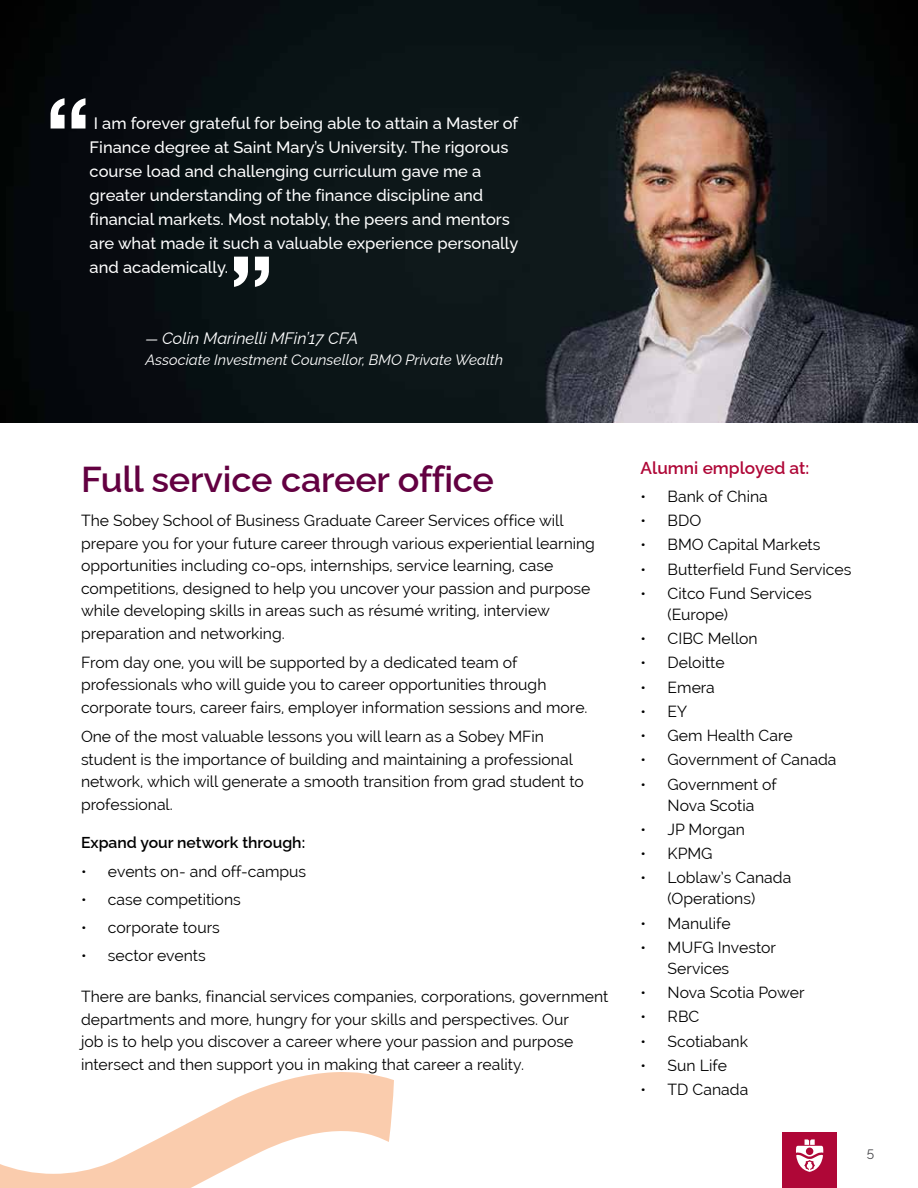
<style>
.page{position:relative;width:918px;height:1188px;background:#fff}
.page>*{position:absolute;margin:0;border:0;box-sizing:border-box;transform-origin:0 0}
.t1{font:600 36px "Raleway";letter-spacing:-.005em;color:#630041}
.t2{font:600 17.25px "Raleway";color:#af0737}
.t3{font:500 16.5px/24px "Raleway";color:#fff}
.t4{font:italic 16.5px "Raleway";color:#fff}
.t5{font:15.75px/22.5px "Raleway";color:#000}
.t6{font:600 15.75px "Raleway";color:#000}
.t7{font:italic 15px "Raleway";color:#fff}
.t8{font:13.5px "Raleway";color:#4a4a4d}
.s1{font-size:15px}
</style>
<div class="page">
<svg style="left:0;top:1072px;width:394px;height:116px"></svg>
<img style="left:0;top:0;width:918px;height:423px">
<svg style="left:51px;top:98px;width:35px;height:31px"></svg>
<svg style="left:234px;top:257px;width:35px;height:30px"></svg>
<div style="left:783px;top:1132px;width:54px;height:56px;background:#af0737"></div>
<svg style="left:796px;top:1139px;width:27px;height:33px"></svg>
<p class="t3" style="left:90px;top:109px;width:430px">I am forever grateful for being able to attain a Master of Finance degree at Saint Mary’s University. The rigorous course load and challenging curriculum gave me a greater understanding of the finance discipline and financial markets. Most notably, the peers and mentors are what made it such a valuable experience personally and academically.</p>
<p class="t4" style="left:146px;top:325px;width:214px"><span class="s1">―</span> Colin Marinelli MFin’17 CFA</p>
<p class="t7" style="left:145px;top:348px;width:359px">Associate Investment Counsellor, BMO Private Wealth</p>
<h1 class="t1" style="left:81px;top:450px;width:415px">Full service career office</h1>
<p class="t5" style="left:81px;top:509px;width:516px">The Sobey School of Business Graduate Career Services office will prepare you for your future career through various experiential learning opportunities including co-ops, internships, service learning, case competitions, designed to help you uncover your passion and purpose while developing skills in areas such as résumé writing, interview preparation and networking.</p>
<p class="t5" style="left:81px;top:651px;width:508px">From day one, you will be supported by a dedicated team of professionals who will guide you to career opportunities through corporate tours, career fairs, employer information sessions and more.</p>
<p class="t5" style="left:81px;top:725px;width:504px">One of the most valuable lessons you will learn as a Sobey MFin student is the importance of building and maintaining a professional network, which will generate a smooth transition from grad student to professional.</p>
<p class="t6" style="left:81px;top:830px;width:226px">Expand your network through:</p>
<p class="t5" style="left:81px;top:860px;width:227px">• events on- and off-campus</p>
<p class="t5" style="left:81px;top:888px;width:161px">• case competitions</p>
<p class="t5" style="left:81px;top:916px;width:140px">• corporate tours</p>
<p class="t5" style="left:81px;top:944px;width:126px">• sector events</p>
<p class="t5" style="left:81px;top:985px;width:529px">There are banks, financial services companies, corporations, government departments and more, hungry for your skills and perspectives. Our<br>job is to help you discover a career where your passion and purpose intersect and then support you in making that career a reality.</p>
<p class="t2" style="left:641px;top:454px;width:170px">Alumni employed at:</p>
<p class="t5" style="left:641px;top:485px;width:129px">• Bank of China</p>
<p class="t5" style="left:641px;top:509px;width:62px">• BDO</p>
<p class="t5" style="left:641px;top:534px;width:181px">• BMO Capital Markets</p>
<p class="t5" style="left:641px;top:558px;width:212px">• Butterfield Fund Services</p>
<p class="t5" style="left:668px;top:583px;width:146px;line-height:21px;text-indent:-27px">• Citco Fund Services (Europe)</p>
<p class="t5" style="left:641px;top:627px;width:119px">• CIBC Mellon</p>
<p class="t5" style="left:641px;top:652px;width:86px">• Deloitte</p>
<p class="t5" style="left:641px;top:676px;width:76px">• Emera</p>
<p class="t5" style="left:641px;top:700px;width:48px">• EY</p>
<p class="t5" style="left:641px;top:724px;width:154px">• Gem Health Care</p>
<p class="t5" style="left:641px;top:749px;width:197px">• Government of Canada</p>
<p class="t5" style="left:641px;top:774px;width:138px;line-height:21px;text-align:center">• Government of<br>Nova Scotia</p>
<p class="t5" style="left:641px;top:818px;width:106px">• JP Morgan</p>
<p class="t5" style="left:641px;top:842px;width:74px">• KPMG</p>
<p class="t5" style="left:641px;top:867px;width:152px;line-height:21px;text-align:center">• Loblaw’s Canada (Operations)</p>
<p class="t5" style="left:641px;top:912px;width:92px">• Manulife</p>
<p class="t5" style="left:668px;top:937px;width:110px;line-height:21px;text-indent:-27px">• MUFG Investor<br>Services</p>
<p class="t5" style="left:641px;top:981px;width:166px">• Nova Scotia Power</p>
<p class="t5" style="left:641px;top:1005px;width:60px">• RBC</p>
<p class="t5" style="left:641px;top:1030px;width:109px">• Scotiabank</p>
<p class="t5" style="left:641px;top:1054px;width:88px">• Sun Life</p>
<p class="t5" style="left:641px;top:1078px;width:109px">• TD Canada</p>
<p class="t8" style="left:867px;top:1145px;width:9px">5</p>
</div>
